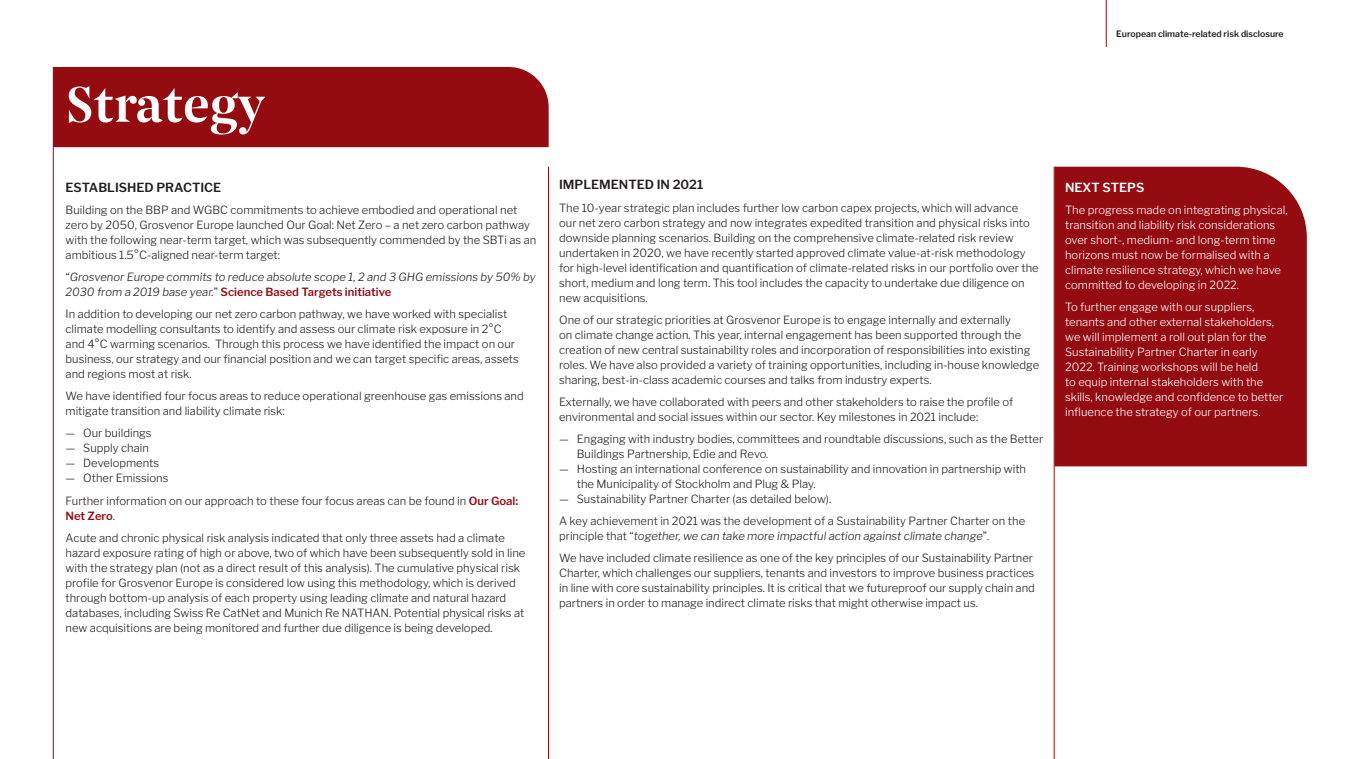
<style>
.page{position:relative;width:1350px;height:759px;background:#fff}
.page>*{position:absolute;margin:0;border:0;box-sizing:border-box;transform-origin:0 0}
.t1{font:55px "Grosvenor Headline";color:#fff}
.t2{font:600 12.5px "Libre Franklin";color:#231f20}
.t3{font:600 12.5px "Libre Franklin";color:#fff}
.t4{font:300 11.25px/15px "Libre Franklin";color:#231f20}
.t5{font:300 11.25px/15px "Libre Franklin";color:#fff}
.t6{font:italic 300 11.25px/15px "Libre Franklin";color:#231f20}
.t7{font:600 8.75px "Libre Franklin";color:#231f20}
.s1{font-style:normal}
.s2{font-weight:600;font-style:normal;color:#940c12}
.s3{font-weight:600;color:#940c12}
.s4{font-style:italic}
</style>
<div class="page">
<div style="left:1055px;top:167px;width:252px;height:299px;background:#940c12"></div>
<div style="left:54px;top:67px;width:495px;height:80px;background:#940c12"></div>
<hr style="left:548px;top:167px;width:1px;height:591px;background:#940c12">
<hr style="left:53px;top:67px;width:1px;height:691px;background:#940c12">
<hr style="left:1054px;top:167px;width:1px;height:591px;background:#940c12">
<hr style="left:1106px;top:0;width:1px;height:47px;background:#940c12">
<h1 class="t1" style="left:66px;top:64px;width:201px">Strategy</h1>
<p class="t2" style="left:66px;top:180px;width:157px">ESTABLISHED PRACTICE</p>
<p class="t4" style="left:66px;top:202px;width:472px">Building on the BBP and WGBC commitments to achieve embodied and operational net zero by 2050, Grosvenor Europe launched Our Goal: Net Zero – a net zero carbon pathway with the following near-term target, which was subsequently commended by the SBTi as an ambitious 1.5°C-aligned near-term target:</p>
<p class="t6" style="left:66px;top:269px;width:472px"><span class="s1">“</span>Grosvenor Europe commits to reduce absolute scope 1, 2 and 3 GHG emissions by 50% by<br>2030 from a 2019 base year.<span class="s1">”</span> <span class="s2">Science Based Targets initiative</span></p>
<p class="t4" style="left:66px;top:306px;width:455px">In addition to developing our net zero carbon pathway, we have worked with specialist climate modelling consultants to identify and assess our climate risk exposure in 2°C and 4°C warming scenarios. Through this process we have identified the impact on our business, our strategy and our financial position and we can target specific areas, assets and regions most at risk.</p>
<p class="t4" style="left:66px;top:388px;width:460px">We have identified four focus areas to reduce operational greenhouse gas emissions and mitigate transition and liability climate risk:</p>
<p class="t4" style="left:66px;top:425px;width:88px">— Our buildings</p>
<p class="t4" style="left:66px;top:440px;width:85px">— Supply chain</p>
<p class="t4" style="left:66px;top:455px;width:95px">— Developments</p>
<p class="t4" style="left:66px;top:467px;width:454px;line-height:22.1px">— Other Emissions<br>Further information on our approach to these four focus areas can be found in <span class="s3">Our Goal:</span></p>
<p class="t4" style="left:66px;top:504px;width:441px;line-height:22.1px"><span class="s3">Net Zero</span>.<br>Acute and chronic physical risk analysis indicated that only three assets had a climate</p>
<p class="t4" style="left:66px;top:545px;width:461px">hazard exposure rating of high or above, two of which have been subsequently sold in line with the strategy plan (not as a direct result of this analysis). The cumulative physical risk profile for Grosvenor Europe is considered low using this methodology, which is derived through bottom-up analysis of each property using leading climate and natural hazard databases, including Swiss Re CatNet and Munich Re NATHAN. Potential physical risks at new acquisitions are being monitored and further due diligence is being developed.</p>
<p class="t7" style="left:1116px;top:29px;width:169px">European climate-related risk disclosure</p>
<p class="t2" style="left:559px;top:177px;width:146px">IMPLEMENTED IN 2021</p>
<p class="t4" style="left:559px;top:200px;width:481px">The 10-year strategic plan includes further low carbon capex projects, which will advance<br>our net zero carbon strategy and now integrates expedited transition and physical risks into downside planning scenarios. Building on the comprehensive climate-related risk review undertaken in 2020, we have recently started approved climate value-at-risk methodology for high-level identification and quantification of climate-related risks in our portfolio over the short, medium and long term. This tool includes the capacity to undertake due diligence on new acquisitions.</p>
<p class="t4" style="left:559px;top:312px;width:482px">One of our strategic priorities at Grosvenor Europe is to engage internally and externally<br>on climate change action. This year, internal engagement has been supported through the creation of new central sustainability roles and incorporation of responsibilities into existing roles. We have also provided a variety of training opportunities, including in-house knowledge sharing, best-in-class academic courses and talks from industry experts.</p>
<p class="t4" style="left:559px;top:394px;width:456px">Externally, we have collaborated with peers and other stakeholders to raise the profile of environmental and social issues within our sector. Key milestones in 2021 include:</p>
<p class="t4" style="left:577px;top:431px;width:468px;text-indent:-18px">— Engaging with industry bodies, committees and roundtable discussions, such as the Better<br>Buildings Partnership, Edie and Revo.</p>
<p class="t4" style="left:577px;top:461px;width:451px;text-indent:-18px">— Hosting an international conference on sustainability and innovation in partnership with the Municipality of Stockholm and Plug &amp; Play.</p>
<p class="t4" style="left:559px;top:487px;width:468px;line-height:22.1px">— Sustainability Partner Charter (as detailed below).<br>A key achievement in 2021 was the development of a Sustainability Partner Charter on the</p>
<p class="t4" style="left:559px;top:524px;width:476px;line-height:22.1px">principle that “<span class="s4">together, we can take more impactful action against climate change</span>”.<br>We have included climate resilience as one of the key principles of our Sustainability Partner</p>
<p class="t4" style="left:559px;top:565px;width:477px;text-align:justify">Charter, which challenges our suppliers, tenants and investors to improve business practices in line with core sustainability principles. It is critical that we futureproof our supply chain and partners in order to manage indirect climate risks that might otherwise impact us.</p>
<p class="t3" style="left:1065px;top:180px;width:81px">NEXT STEPS</p>
<p class="t5" style="left:1065px;top:202px;width:224px">The progress made on integrating physical, transition and liability risk considerations over short-, medium- and long-term time horizons must now be formalised with a climate resilience strategy, which we have committed to developing in 2022.</p>
<p class="t5" style="left:1065px;top:299px;width:220px">To further engage with our suppliers, tenants and other external stakeholders, we will implement a roll out plan for the Sustainability Partner Charter in early 2022. Training workshops will be held<br>to equip internal stakeholders with the skills, knowledge and confidence to better influence the strategy of our partners.</p>
</div>
